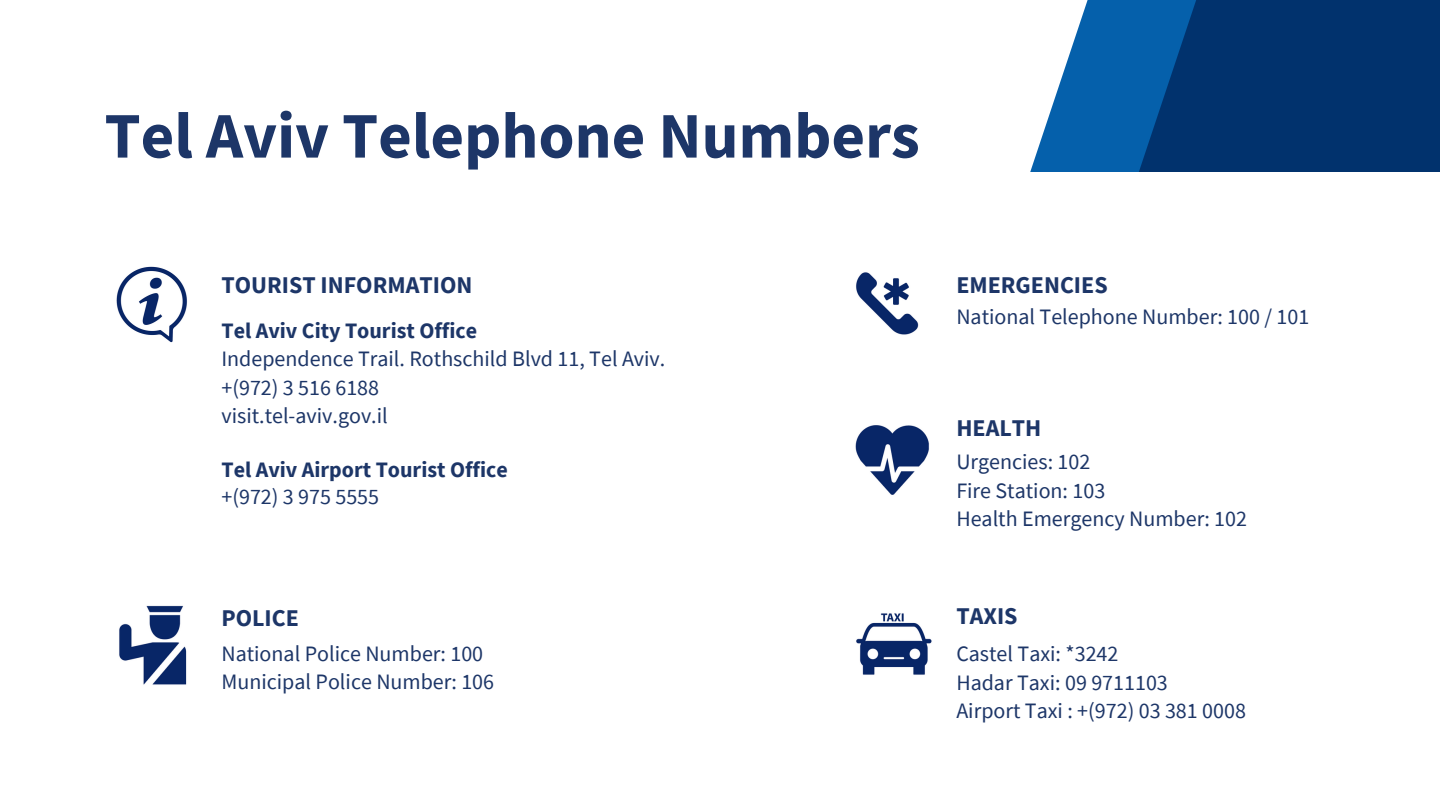
<style>
.page{position:relative;width:1440px;height:810px;background:#fff}
.page>*{position:absolute;margin:0;border:0;box-sizing:border-box;transform-origin:0 0}
.t1{font:700 65px "Source Sans Pro";color:#1d3668}
.t2{font:700 24px "Source Sans Pro";color:#1d3668}
.t3{font:22px "Source Sans Pro";color:#1d3668}
.t4{font:700 22px "Source Sans Pro";color:#1d3668}
</style>
<div class="page">
<svg style="left:1030px;top:0;width:109px;height:172px;fill:#0560ab"></svg>
<div style="left:1139px;top:0;width:301px;height:172px;background:#01326d"></div>
<img style="left:116px;top:266px;width:71px;height:77px">
<img style="left:119px;top:605px;width:68px;height:80px">
<img style="left:856px;top:272px;width:63px;height:63px">
<img style="left:855px;top:425px;width:74px;height:70px">
<img style="left:856px;top:613px;width:76px;height:62px">
<h1 class="t1" style="left:105px;top:94px;width:817px">Tel Aviv Telephone Numbers</h1>
<p class="t2" style="left:221px;top:269px;width:252px">TOURIST INFORMATION</p>
<p class="t4" style="left:221px;top:316px;width:257px">Tel Aviv City Tourist Office</p>
<p class="t3" style="left:221px;top:344px;width:445px">Independence Trail. Rothschild Blvd 11, Tel Aviv.</p>
<p class="t3" style="left:221px;top:373px;width:159px">+(972) 3 516 6188</p>
<h3 class="t3" style="left:221px;top:401px;width:168px">visit.tel-aviv.gov.il</h3>
<p class="t4" style="left:221px;top:455px;width:288px">Tel Aviv Airport Tourist Office</p>
<h2 class="t3" style="left:221px;top:482px;width:159px">+(972) 3 975 5555</h2>
<p class="t2" style="left:221px;top:602px;width:79px">POLICE</p>
<h2 class="t3" style="left:221px;top:639px;width:263px">National Police Number: 100</h2>
<p class="t3" style="left:221px;top:667px;width:274px">Municipal Police Number: 106</p>
<p class="t2" style="left:956px;top:269px;width:153px">EMERGENCIES</p>
<p class="t3" style="left:956px;top:302px;width:354px">National Telephone Number: 100 / 101</p>
<h2 class="t2" style="left:956px;top:413px;width:86px">HEALTH</h2>
<p class="t3" style="left:956px;top:447px;width:136px">Urgencies: 102</p>
<p class="t3" style="left:956px;top:476px;width:150px">Fire Station: 103</p>
<p class="t3" style="left:956px;top:504px;width:292px">Health Emergency Number: 102</p>
<h2 class="t2" style="left:956px;top:601px;width:63px">TAXIS</h2>
<p class="t3" style="left:956px;top:639px;width:164px">Castel Taxi: *3242</p>
<p class="t3" style="left:956px;top:668px;width:213px">Hadar Taxi: 09 9711103</p>
<p class="t3" style="left:956px;top:696px;width:291px">Airport Taxi : +(972) 03 381 0008</p>
</div>
